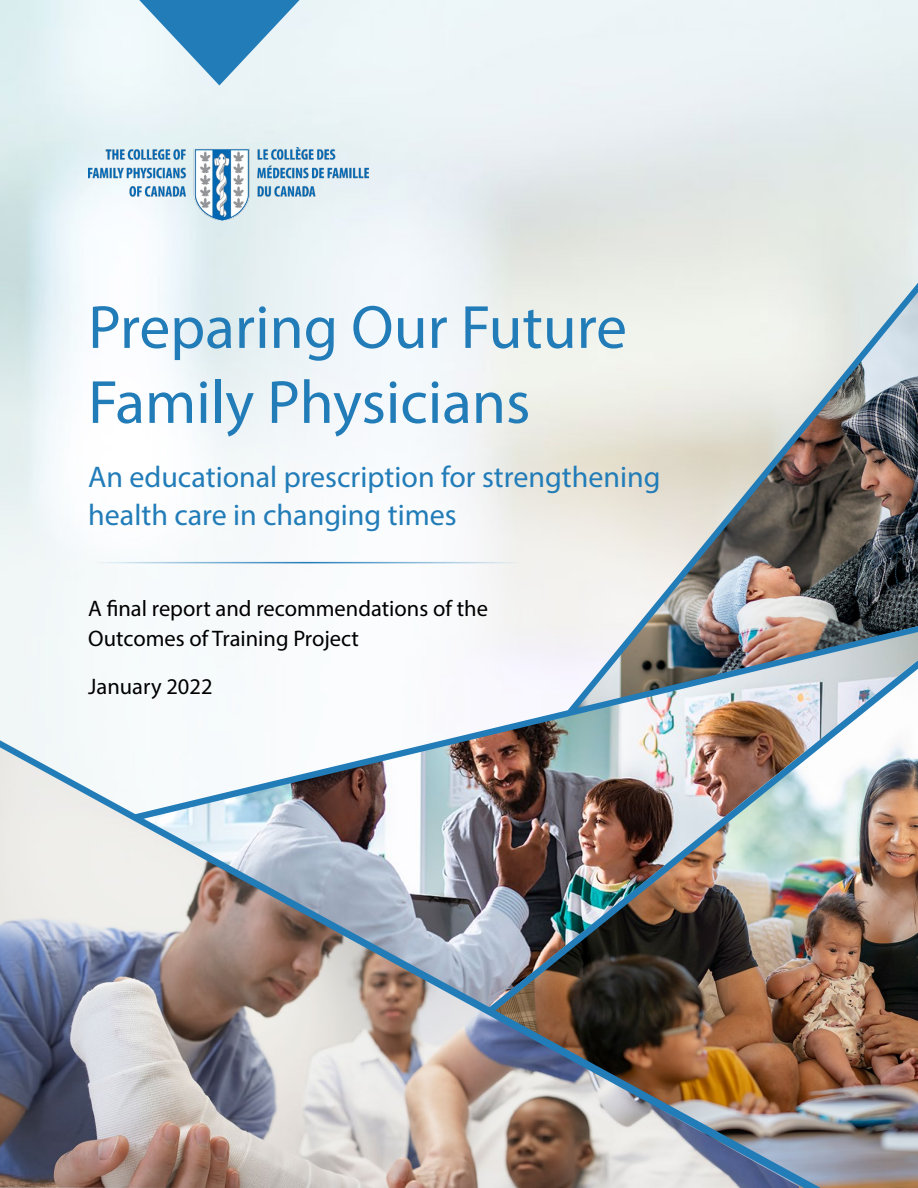
<style>
.page{position:relative;width:918px;height:1188px;background:#fff}
.page>*{position:absolute;margin:0;border:0;box-sizing:border-box;transform-origin:0 0}
.t1{font:61.5px/75px "Myriad Pro";color:#217cb8}
.t2{font:30px/37.5px "Myriad Pro";color:#217cb8}
.t3{font:22.5px/30px "Myriad Pro";color:#000}
</style>
<div class="page">
<svg style="left:0;top:281px;width:917px;height:345px;fill:#f4f8fb"></svg>
<svg style="left:139px;top:0;width:161px;height:85px;background:#86b8d7"></svg>
<img style="left:88px;top:147px;width:281px;height:73px">
<hr style="left:917px;top:0;width:1px;height:1188px;background:#217cb8">
<hr style="left:19px;top:562px;width:576px;height:1px;background:#217cb8">
<img style="left:821px;top:1055px;width:97px;height:133px">
<img style="left:821px;top:853px;width:97px;height:202px">
<svg style="left:0;top:626px;width:918px;height:227px"></svg>
<img style="left:567px;top:283px;width:351px;height:428px">
<img style="left:0;top:740px;width:821px;height:448px">
<h1 class="t1" style="left:88px;top:289px;width:540px">Preparing Our Future<br>Family Physicians</h1>
<h2 class="t2" style="left:88px;top:458px;width:574px">An educational prescription for strengthening health care in changing times</h2>
<p class="t3" style="left:88px;top:593px;width:401px">A final report and recommendations of the<br>Outcomes of Training Project</p>
<p class="t3" style="left:88px;top:672px;width:126px">January 2022</p>
</div>
